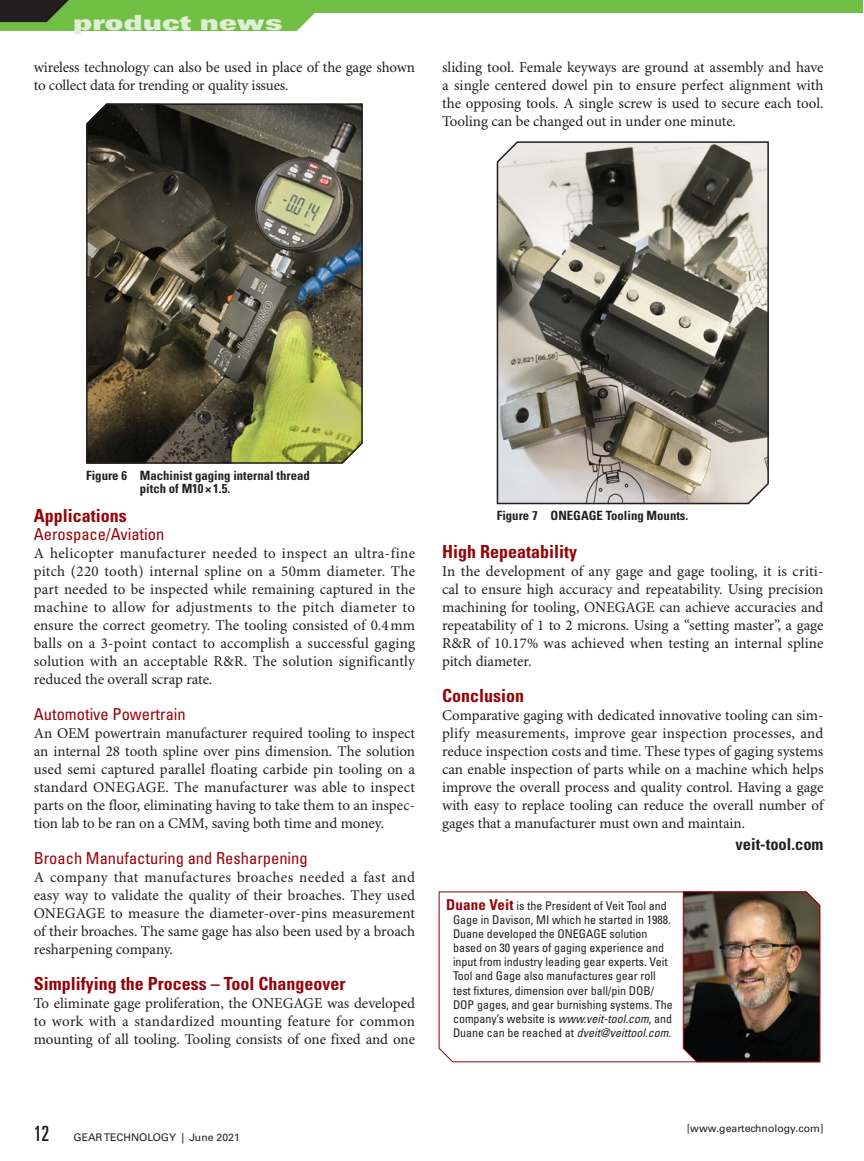
<style>
.page{position:relative;width:864px;height:1161px;background:#fff}
.page>*{position:absolute;margin:0;border:0;box-sizing:border-box;transform-origin:0 0}
.t1{font:21px "Univers LT Std X Black Ex";color:#dfeed4}
.Body_Text_-_Para_Hea{font:700 condensed 18px "Univers LT Std";color:#940408}
.Body_Text_-_Para_Sub{font:condensed 16.5px "Univers LT Std";color:#940408}
.FMI_Weblink{font:700 condensed 16.5px "Univers LT Std";color:#231f20}
.Body_Text_After_Head{font:15px/18px "Minion Pro";color:#231f20;text-align:justify}
.Body_Text{font:15px/18px "Minion Pro";letter-spacing:-.01em;color:#231f20}
.Figure_Table_Caption{font:700 condensed 12.75px/13.5px "Univers LT Std";color:#231f20}
.Author_Bio{font:condensed 12px/14.1px "Univers LT Std";color:#231f20}
.t2{font:10.5px "Univers LT Std";color:#231f20}
.s1{font-weight:700;font-size:15px;color:#940408}
.s2{font-style:italic}
.s3{font-stretch:ultra-condensed;font-size:21px}
</style>
<div class="page">
<svg style="left:438px;top:891px;width:245px;height:172px"></svg>
<img style="left:683px;top:891px;width:138px;height:172px">
<img style="left:86px;top:103px;width:277px;height:361px">
<svg style="left:496px;top:141px;width:273px;height:364px;background:#959187"></svg>
<div style="left:0;top:0;width:344px;height:30px;background:#71bf44"></div>
<svg style="left:295px;top:14px;width:49px;height:17px"></svg>
<div style="left:310px;top:0;width:553px;height:14px;background:#71bf44"></div>
<svg style="left:0;top:0;width:69px;height:22px"></svg>
<h1 class="t1" style="left:73px;top:10px;width:211px">product news</h1>
<p class="Body_Text" style="left:34px;top:59px;width:383px">wireless technology can also be used in place of the gage shown to collect data for trending or quality issues.</p>
<p class="Body_Text_After_Head" style="left:442px;top:59px;width:383px">sliding tool. Female keyways are ground at assembly and have a single centered dowel pin to ensure perfect alignment with the opposing tools. A single screw is used to secure each tool.<br>Tooling can be changed out in under one minute.</p>
<p class="Figure_Table_Caption" style="left:140px;top:468px;width:171px;text-indent:-54px">Figure 6 Machinist gaging internal thread pitch of M10 × 1.5.</p>
<p class="Body_Text_-_Para_Hea" style="left:34px;top:505px;width:95px">Applications</p>
<p class="Body_Text_-_Para_Sub" style="left:34px;top:524px;width:132px">Aerospace/Aviation</p>
<p class="Body_Text_After_Head" style="left:34px;top:545px;width:383px">A helicopter manufacturer needed to inspect an ultra-fine pitch (220 tooth) internal spline on a 50mm diameter. The part needed to be inspected while remaining captured in the machine to allow for adjustments to the pitch diameter to ensure the correct geometry. The tooling consisted of 0.4mm balls on a 3-point contact to accomplish a successful gaging solution with an acceptable R&amp;R. The solution significantly reduced the overall scrap rate.</p>
<p class="Body_Text_-_Para_Sub" style="left:34px;top:704px;width:154px">Automotive Powertrain</p>
<p class="Body_Text_After_Head" style="left:34px;top:725px;width:383px">An OEM powertrain manufacturer required tooling to inspect an internal 28 tooth spline over pins dimension. The solution used semi captured parallel floating carbide pin tooling on a standard ONEGAGE. The manufacturer was able to inspect parts on the floor, eliminating having to take them to an inspec&shy;tion lab to be ran on a CMM, saving both time and money.</p>
<p class="Body_Text_-_Para_Sub" style="left:34px;top:848px;width:276px">Broach Manufacturing and Resharpening</p>
<p class="Body_Text_After_Head" style="left:34px;top:869px;width:383px">A company that manufactures broaches needed a fast and easy way to validate the quality of their broaches. They used ONEGAGE to measure the diameter-over-pins measurement of their broaches. The same gage has also been used by a broach resharpening company.</p>
<p class="Body_Text_-_Para_Hea" style="left:34px;top:973px;width:313px">Simplifying the Process – Tool Changeover</p>
<p class="Body_Text_After_Head" style="left:34px;top:995px;width:383px">To eliminate gage proliferation, the ONEGAGE was developed to work with a standardized mounting feature for common mounting of all tooling. Tooling consists of one fixed and one</p>
<p class="Figure_Table_Caption" style="left:497px;top:509px;width:193px">Figure 7 ONEGAGE Tooling Mounts.</p>
<p class="Body_Text_-_Para_Hea" style="left:442px;top:541px;width:137px">High Repeatability</p>
<p class="Body_Text_After_Head" style="left:442px;top:563px;width:383px">In the development of any gage and gage tooling, it is criti&shy;cal to ensure high accuracy and repeatability. Using precision machining for tooling, ONEGAGE can achieve accuracies and repeatability of 1 to 2 microns. Using a “setting master”, a gage R&amp;R of 10.17% was achieved when testing an internal spline pitch diameter.</p>
<p class="Body_Text_-_Para_Hea" style="left:442px;top:685px;width:84px">Conclusion</p>
<p class="Body_Text_After_Head" style="left:442px;top:707px;width:383px">Comparative gaging with dedicated innovative tooling can sim&shy;plify measurements, improve gear inspection processes, and reduce inspection costs and time. These types of gaging systems can enable inspection of parts while on a machine which helps improve the overall process and quality control. Having a gage with easy to replace tooling can reduce the overall number of gages that a manufacturer must own and maintain.</p>
<p class="FMI_Weblink" style="left:736px;top:834px;width:89px">veit-tool.com</p>
<p class="Author_Bio" style="left:453px;top:898px;width:221px;text-indent:-7px"><span class="s1">Duane Veit</span> is the President of Veit Tool and Gage in Davison, MI which he started in 1988.<br>Duane developed the ONEGAGE solution based on 30 years of gaging experience and input from industry leading gear experts. Veit Tool and Gage also manufactures gear roll test fixtures, dimension over ball/pin DOB/ DOP gages, and gear burnishing systems. The company’s website is <span class="s2">www.veit-tool.com</span>, and Duane can be reached at <span class="s2">dveit@veittool.com</span>.</p>
<p class="t2" style="left:34px;top:1131px;width:208px"><span class="s3">12</span> GEAR TECHNOLOGY | June 2021</p>
<p class="t2" style="left:687px;top:1122px;width:138px">[www.geartechnology.com]</p>
</div>
